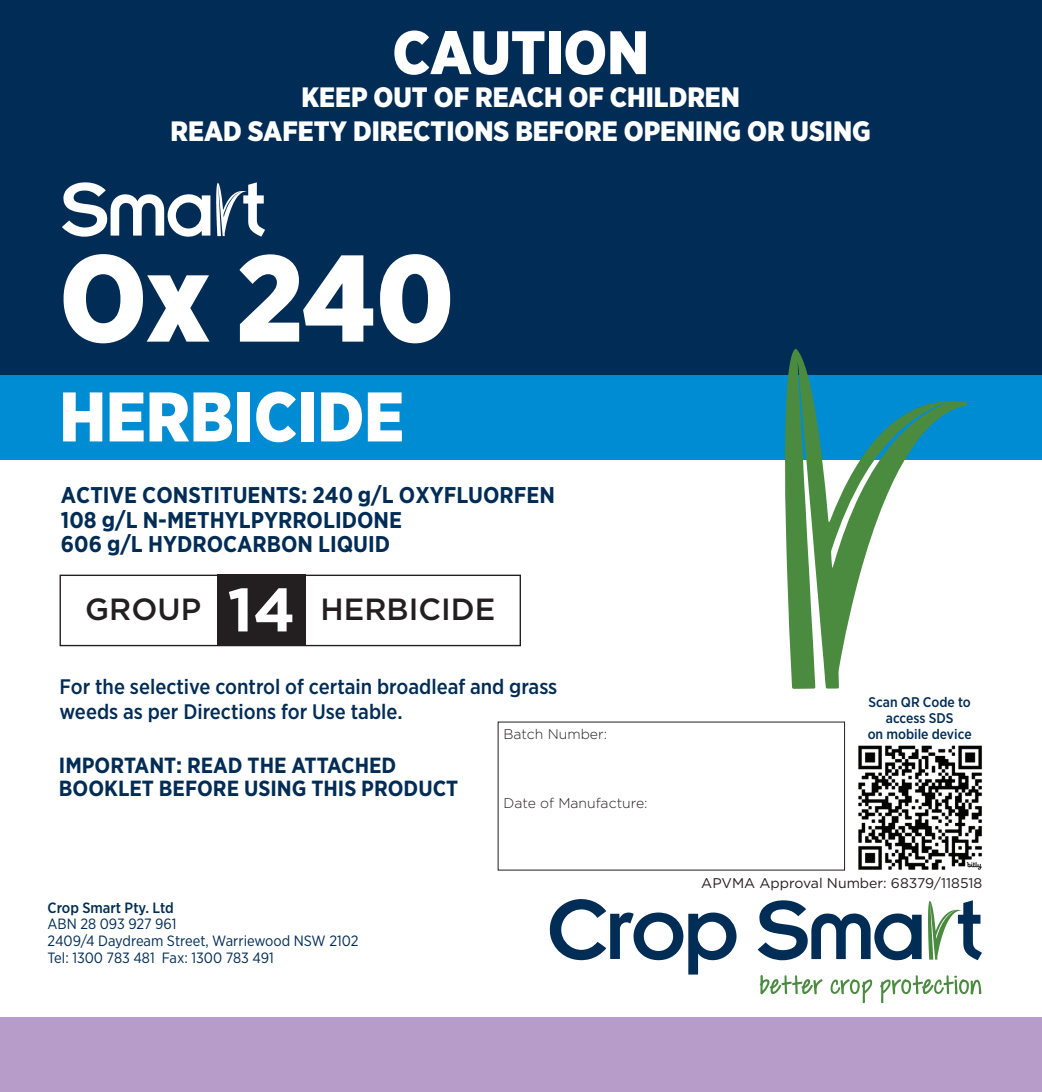
<style>
.page{position:relative;width:1042px;height:1092px;background:#fff}
.page>*{position:absolute;margin:0;border:0;box-sizing:border-box;transform-origin:0 0}
.t1{font:900 122.5px "Gotham Narrow";color:#fff}
.t2{font:900 70px "Gotham Narrow";color:#fff}
.t3{font:900 61.25px "Gotham Narrow";color:#fff}
.t4{font:700 61.25px "Gotham";color:#fff}
.t5{font:500 30.62px "Gotham";color:#231f20}
.t6{font:900 28px/33.2px "Gotham Narrow";color:#fff;text-align:center}
.t7{font:700 22.75px/24.3px "Gotham Narrow";color:#002c55}
.t8{font:700 21.88px/22.8px "Gotham Narrow";color:#002c55}
.t9{font:500 21px/24.5px "Gotham Narrow";color:#002c55}
.t10{font:14.88px/16.6px "Gotham Narrow";color:#002c55}
.t11{font:500 14.88px "Gotham Narrow";color:#002c55}
.t12{font:500 14px/15.8px "Gotham Narrow";color:#002c55;text-align:center}
.t13{font:14px "Gotham";color:#231f20}
.t14{font:300 14px "Gotham";color:#231f20}
</style>
<div class="page">
<svg style="left:758px;top:900px;width:164px;height:60px"></svg>
<svg style="left:550px;top:899px;width:187px;height:75px"></svg>
<svg style="left:830px;top:979px;width:42px;height:24px"></svg>
<svg style="left:760px;top:975px;width:62px;height:19px"></svg>
<svg style="left:880px;top:975px;width:101px;height:28px"></svg>
<svg style="left:928px;top:900px;width:54px;height:60px"></svg>
<img style="left:858px;top:745px;width:124px;height:125px">
<div style="left:0;top:1017px;width:1042px;height:74px;background:#b79bc9"></div>
<div style="left:0;top:0;width:1042px;height:433px;background:#002c55"></div>
<div style="left:0;top:375px;width:1042px;height:84px;background:#008cd2"></div>
<svg style="left:62px;top:182px;width:148px;height:55px"></svg>
<svg style="left:216px;top:182px;width:49px;height:55px"></svg>
<div style="left:60px;top:574px;width:461px;height:72px;border:1px solid #231f20"></div>
<div style="left:217px;top:574px;width:89px;height:72px;background:#231f20"></div>
<svg style="left:785px;top:349px;width:181px;height:339px"></svg>
<h3 class="t3" style="left:392px;top:12px;width:258px">CAUTION</h3>
<p class="t6" style="left:171px;top:81px;width:702px">KEEP OUT OF REACH OF CHILDREN<br>READ SAFETY DIRECTIONS BEFORE OPENING OR USING</p>
<h1 class="t1" style="left:60px;top:217px;width:396px">Ox 240</h1>
<h2 class="t2" style="left:59px;top:370px;width:346px">HERBICIDE</h2>
<p class="t7" style="left:61px;top:483px;width:495px">ACTIVE CONSTITUENTS: 240 g/L OXYFLUORFEN<br>108 g/L N-METHYLPYRROLIDONE<br>606 g/L HYDROCARBON LIQUID</p>
<h3 class="t4" style="left:227px;top:569px;width:70px">14</h3>
<h3 class="t5" style="left:85px;top:589px;width:117px">GROUP</h3>
<h3 class="t5" style="left:321px;top:589px;width:176px">HERBICIDE</h3>
<p class="t9" style="left:60px;top:674px;width:499px">For the selective control of certain broadleaf and grass weeds as per Directions for Use table.</p>
<p class="t8" style="left:59px;top:753px;width:401px">IMPORTANT: READ THE ATTACHED<br>BOOKLET BEFORE USING THIS PRODUCT</p>
<p class="t11" style="left:48px;top:898px;width:128px">Crop Smart Pty. Ltd</p>
<p class="t10" style="left:48px;top:915px;width:312px">ABN 28 093 927 961<br>2409/4 Daydream Street, Warriewood NSW 2102<br>Tel: 1300 783 481 Fax: 1300 783 491</p>
<p class="t14" style="left:503px;top:725px;width:105px">Batch Number:</p>
<p class="t14" style="left:503px;top:794px;width:146px">Date of Manufacture:</p>
<p class="t12" style="left:867px;top:694px;width:105px">Scan QR Code to access SDS<br>on mobile device</p>
<p class="t13" style="left:701px;top:874px;width:283px">APVMA Approval Number: 68379/118518</p>
</div>
